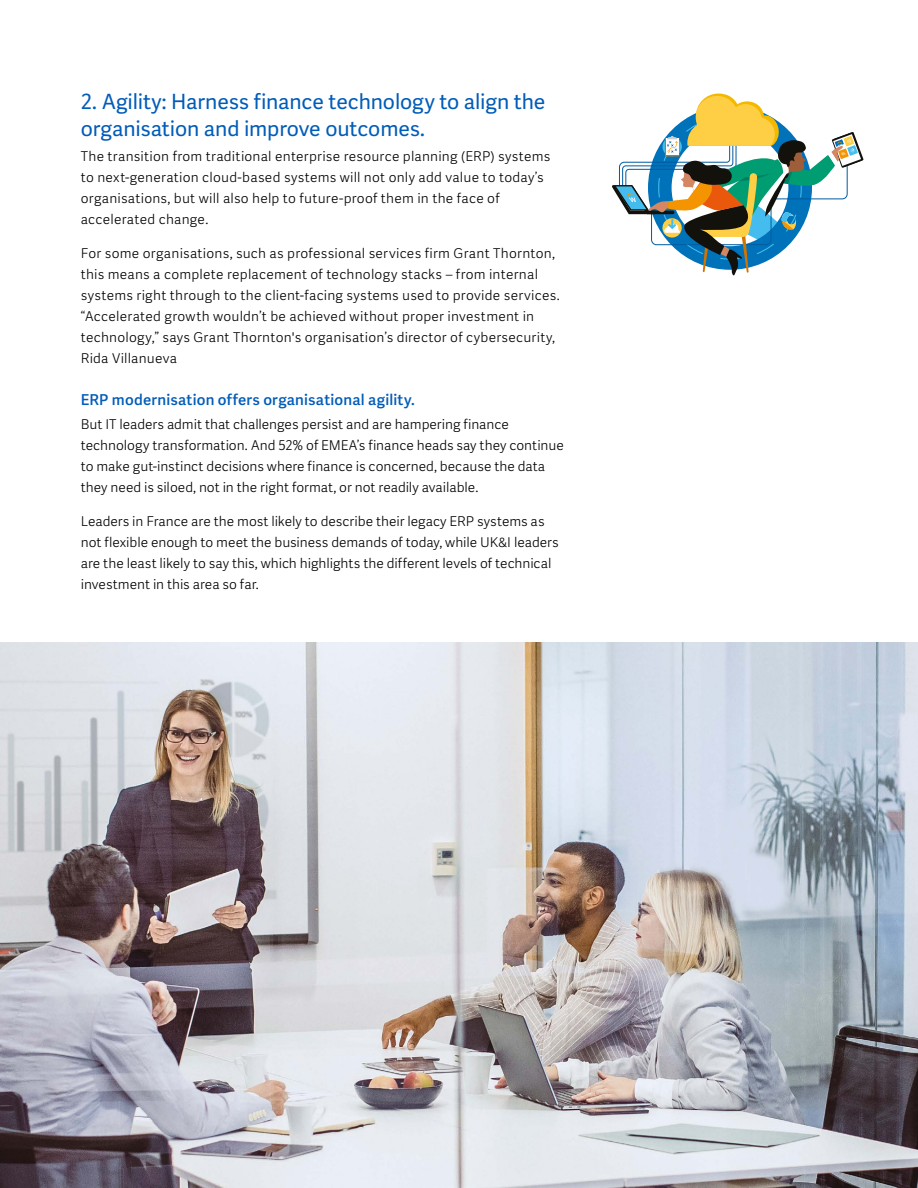
<style>
.page{position:relative;width:918px;height:1188px;background:#fff}
.page>*{position:absolute;margin:0;border:0;box-sizing:border-box;transform-origin:0 0}
.t1{font:21px/27px "Workday Adelle Sans";letter-spacing:-.005em;color:#005cb9}
.t2{font:500 15px "Workday Adelle Sans";letter-spacing:.015em;color:#005cb9}
.t3{font:300 13.5px/21px "Workday Adelle Sans";letter-spacing:.01em;color:#000}
</style>
<div class="page">
<svg style="left:612px;top:94px;width:252px;height:182px"></svg>
<img style="left:0;top:643px;width:918px;height:545px">
<h1 class="t1" style="left:81px;top:89px;width:466px">2. Agility: Harness finance technology to align the organisation and improve outcomes.</h1>
<p class="t3" style="left:81px;top:146px;width:471px">The transition from traditional enterprise resource planning (ERP) systems to next-generation cloud-based systems will not only add value to today’s organisations, but will also help to future-proof them in the face of accelerated change.</p>
<p class="t3" style="left:81px;top:244px;width:481px">For some organisations, such as professional services firm Grant Thornton, this means a complete replacement of technology stacks – from internal systems right through to the client-facing systems used to provide services. “Accelerated growth wouldn’t be achieved without proper investment in technology,” says Grant Thornton's organisation’s director of cybersecurity, Rida Villanueva</p>
<p class="t2" style="left:81px;top:391px;width:336px">ERP modernisation offers organisational agility.</p>
<p class="t3" style="left:81px;top:414px;width:485px">But IT leaders admit that challenges persist and are hampering finance technology transformation. And 52% of EMEA’s finance heads say they continue to make gut-instinct decisions where finance is concerned, because the data they need is siloed, not in the right format, or not readily available.</p>
<p class="t3" style="left:81px;top:512px;width:479px">Leaders in France are the most likely to describe their legacy ERP systems as not flexible enough to meet the business demands of today, while UK&amp;I leaders are the least likely to say this, which highlights the different levels of technical investment in this area so far.</p>
</div>
